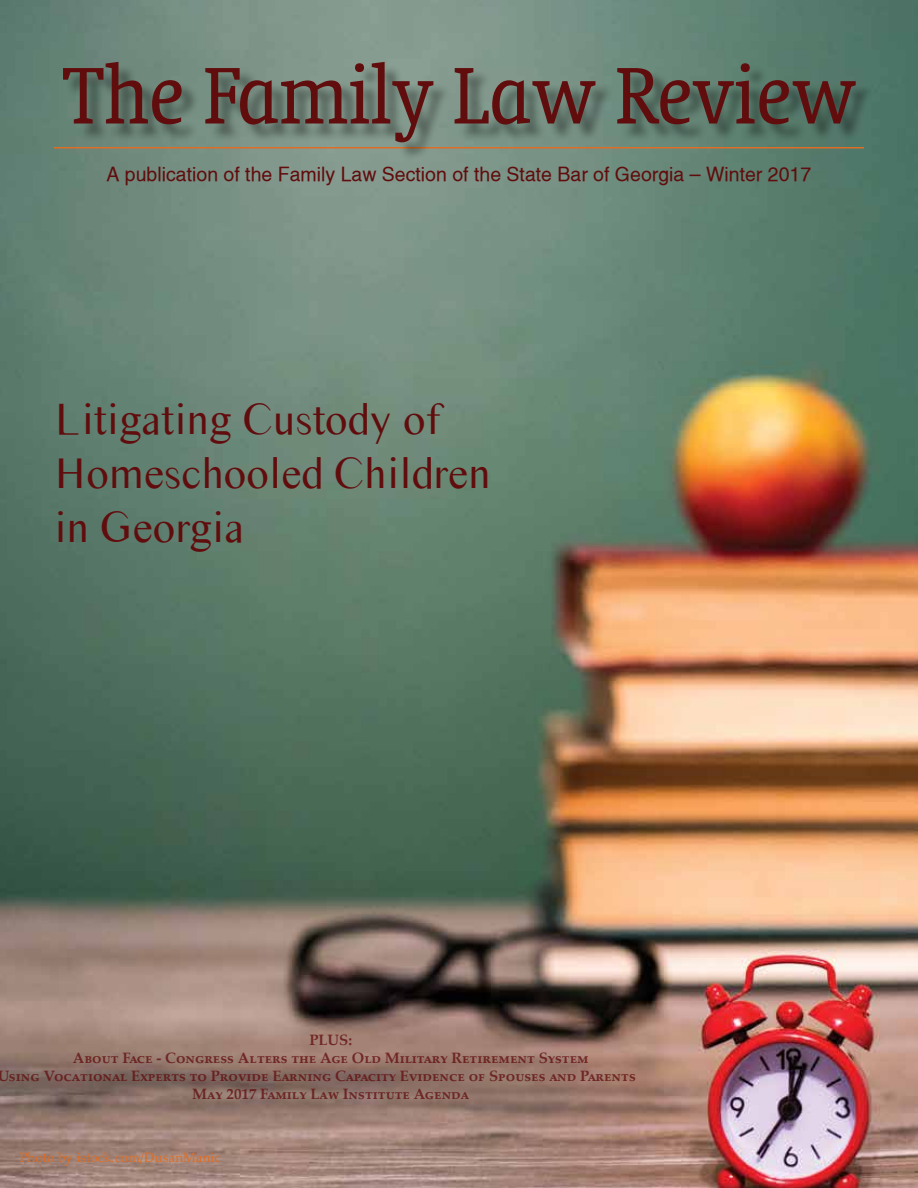
<style>
.page{position:relative;width:918px;height:1188px;background:#fff}
.page>*{position:absolute;margin:0;border:0;box-sizing:border-box;transform-origin:0 0}
.t1{font:condensed 91.5px "Oranda BT";color:#610d0d}
.t2{font:45px/54px "Times Sans Serif";color:#610d0d}
.t3{font:19.5px "Alps Normal";color:#610d0d}
.t4{font:700 15px "Palatino Linotype";color:#610d0d}
.t5{font:13.5px "Palatino Linotype";color:#df6d25}
</style>
<div class="page">
<img style="left:0;top:0;width:918px;height:1188px">
<hr style="left:54px;top:147px;width:810px;height:1px;background:#df6d25">
<div style="left:65px;top:65px;width:809px;height:96px;background:#000;opacity:.4"></div>
<h1 class="t1" style="left:62px;top:43px;width:796px">The Family Law Review</h1>
<h3 class="t3" style="left:106px;top:162px;width:706px">A publication of the Family Law Section of the State Bar of Georgia – Winter 2017</h3>
<h2 class="t2" style="left:54px;top:391px;width:438px">Litigating Custody of<br>Homeschooled Children in Georgia</h2>
<p class="t4" style="left:309px;top:1029px;width:44px">PLUS:</p>
<p class="t4" style="left:73px;top:1047px;width:517px">About Face - Congress Alters the Age Old Military Retirement System</p>
<p class="t4" style="left:-3px;top:1065px;width:640px">Using Vocational Experts to Provide Earning Capacity Evidence of Spouses and Parents</p>
<p class="t4" style="left:192px;top:1083px;width:279px">May 2017 Family Law Institute Agenda</p>
<p class="t5" style="left:20px;top:1148px;width:203px">Photo by istock.com/DusanManic</p>
</div>
